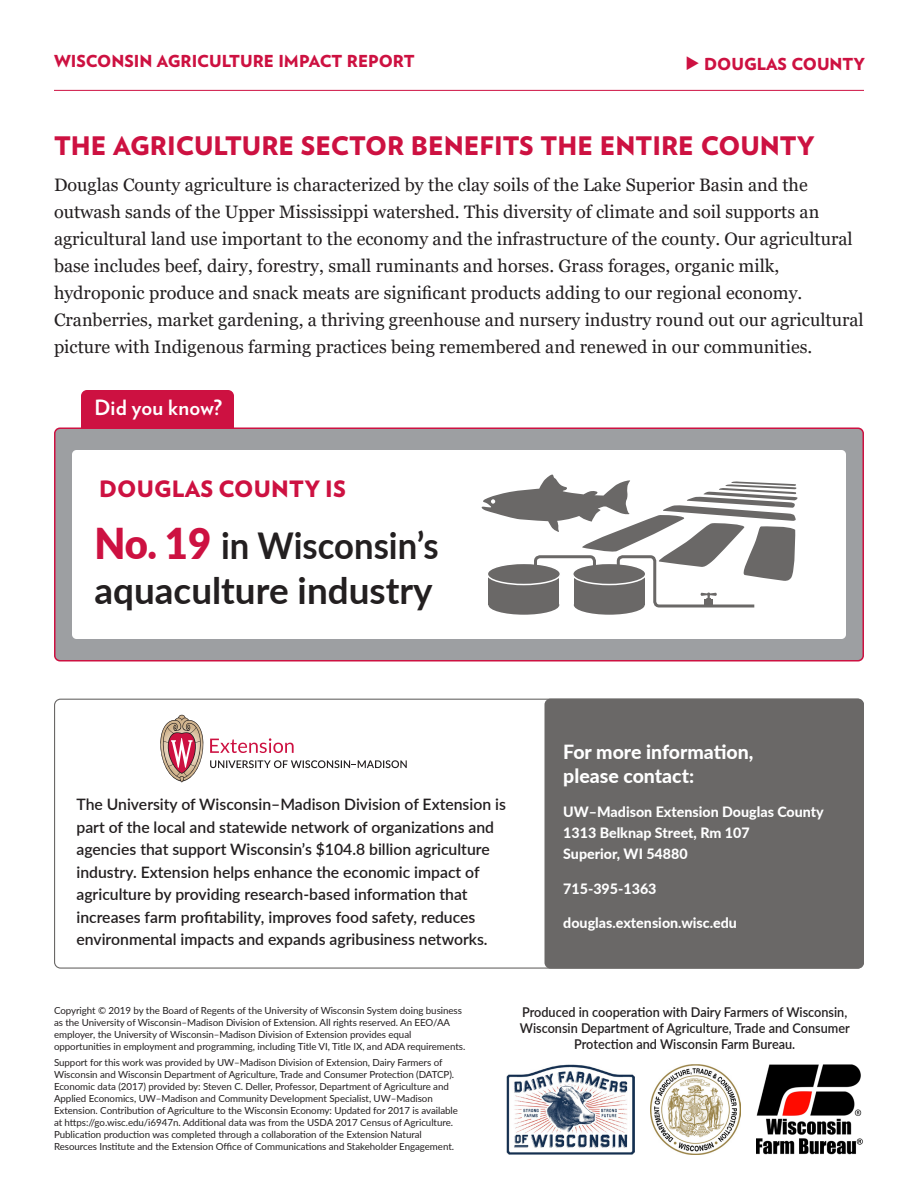
<style>
.page{position:relative;width:918px;height:1188px;background:#fff}
.page>*{position:absolute;margin:0;border:0;box-sizing:border-box;transform-origin:0 0}
.Box_Answer{font:700 36.9px "Lato";color:#231f20}
.Box_Answer-2{font:700 36.9px "Lato";color:#231f20;scale:.94 1}
.Title-Impact_Report{font:900 25.5px "Verlag";color:#cd1141}
.Box_Title{font:900 22.5px "Verlag";letter-spacing:.01em;color:#cd1141}
.Sub-Subhead{font:700 21px "Verlag";letter-spacing:.01em;color:#fff}
.Smaller_text{font:800 19.5px/24px "Lato";color:#fff}
.Text{font:18px/27px "Georgia";color:#231f20}
.Title-Impact_Report-2{font:900 16.5px "Verlag";color:#cd1141}
.White_Text{font:600 15.75px/22.5px "Lato";color:#231f20}
.Smaller_text-2{font:800 14.25px/21px "Lato";color:#fff}
.Box_Answer-3{font:600 13.5px/16.2px "Lato";color:#231f20;text-align:center;scale:.94 1}
.Smallest_Text{font:9.75px/12px "Lato";letter-spacing:-.005em;color:#231f20}
.s1{font-weight:900;font-size:42.6px;color:#cd1141}
</style>
<div class="page">
<hr style="left:54px;top:90px;width:810px;height:1px;background:#cd1141">
<div style="left:544px;top:699px;width:320px;height:270px;background:#6a6867;border-radius:6px"></div>
<svg style="left:160px;top:715px;width:247px;height:67px"></svg>
<img style="left:506px;top:1064px;width:128px;height:90px">
<img style="left:651px;top:1064px;width:89px;height:90px">
<img style="left:756px;top:1064px;width:107px;height:90px">
<div style="left:81px;top:390px;width:153px;height:54px;background:#cd1141;border-radius:6px"></div>
<div style="left:55px;top:428px;width:808px;height:233px;background:#9d9fa2;border-radius:5px"></div>
<div style="left:54px;top:428px;width:810px;height:234px;border:2px solid #cd1141;border-radius:5px"></div>
<div style="left:72px;top:450px;width:774px;height:189px;background:#fff;border-radius:4px"></div>
<div style="left:488px;top:595px;width:71px;height:20px;background:#6a6867;border-radius:50%"></div>
<div style="left:574px;top:595px;width:71px;height:20px;background:#6a6867;border-radius:50%"></div>
<svg style="left:481px;top:474px;width:317px;height:135px"></svg>
<div style="left:705px;top:599px;width:8px;height:7px;background:#6a6867"></div>
<p class="Title-Impact_Report-2" style="left:54px;top:48px;width:362px">WISCONSIN AGRICULTURE IMPACT REPORT</p>
<p class="Title-Impact_Report-2" style="left:685px;top:51px;width:181px">◆ DOUGLAS COUNTY</p>
<p class="Title-Impact_Report" style="left:54px;top:125px;width:762px">THE AGRICULTURE SECTOR BENEFITS THE ENTIRE COUNTY</p>
<p class="Text" style="left:54px;top:172px;width:811px">Douglas County agriculture is characterized by the clay soils of the Lake Superior Basin and the outwash sands of the Upper Mississippi watershed. This diversity of climate and soil supports an agricultural land use important to the economy and the infrastructure of the county. Our agricultural base includes beef, dairy, forestry, small ruminants and horses. Grass forages, organic milk, hydroponic produce and snack meats are significant products adding to our regional economy.<br>Cranberries, market gardening, a thriving greenhouse and nursery industry round out our agricultural picture with Indigenous farming practices being remembered and renewed in our communities.</p>
<p class="Sub-Subhead" style="left:94px;top:391px;width:129px">Did you know?</p>
<p class="Box_Title" style="left:99px;top:470px;width:249px">DOUGLAS COUNTY IS</p>
<p class="Box_Answer-2" style="left:94px;top:518px;width:368px"><span class="s1">No. 19</span> in Wisconsin’s</p>
<p class="Box_Answer" style="left:94px;top:564px;width:340px">aquaculture industry</p>
<p class="White_Text" style="left:76px;top:793px;width:431px">The University of Wisconsin–Madison Division of Extension is part of the local and statewide network of organizations and agencies that support Wisconsin’s $104.8 billion agriculture industry. Extension helps enhance the economic impact of agriculture by providing research-based information that increases farm profitability, improves food safety, reduces environmental impacts and expands agribusiness networks.</p>
<p class="Smaller_text" style="left:563px;top:739px;width:192px">For more information, please contact:</p>
<p class="Smaller_text-2" style="left:563px;top:801px;width:262px">UW–Madison Extension Douglas County<br>1313 Belknap Street, Rm 107<br>Superior, WI 54880</p>
<p class="Smaller_text-2" style="left:563px;top:877px;width:95px">715-395-1363</p>
<p class="Smaller_text-2" style="left:563px;top:912px;width:175px">douglas.extension.wisc.edu</p>
<p class="Smallest_Text" style="left:54px;top:1004px;width:413px">Copyright © 2019 by the Board of Regents of the University of Wisconsin System doing business as the University of Wisconsin–Madison Division of Extension. All rights reserved. An EEO/AA employer, the University of Wisconsin–Madison Division of Extension provides equal opportunities in employment and programming, including Title VI, Title IX, and ADA requirements.</p>
<p class="Smallest_Text" style="left:54px;top:1056px;width:406px">Support for this work was provided by UW–Madison Division of Extension, Dairy Farmers of Wisconsin and Wisconsin Department of Agriculture, Trade and Consumer Protection (DATCP).<br>Economic data (2017) provided by: Steven C. Deller, Professor, Department of Agriculture and Applied Economics, UW–Madison and Community Development Specialist, UW–Madison Extension. Contribution of Agriculture to the Wisconsin Economy: Updated for 2017 is available at https://go.wisc.edu/i6947n. Additional data was from the USDA 2017 Census of Agriculture.<br>Publication production was completed through a collaboration of the Extension Natural Resources Institute and the Extension Office of Communications and Stakeholder Engagement.</p>
<p class="Box_Answer-3" style="left:520px;top:1003px;width:352px">Produced in cooperation with Dairy Farmers of Wisconsin,<br>Wisconsin Department of Agriculture, Trade and Consumer<br>Protection and Wisconsin Farm Bureau.</p>
</div>
